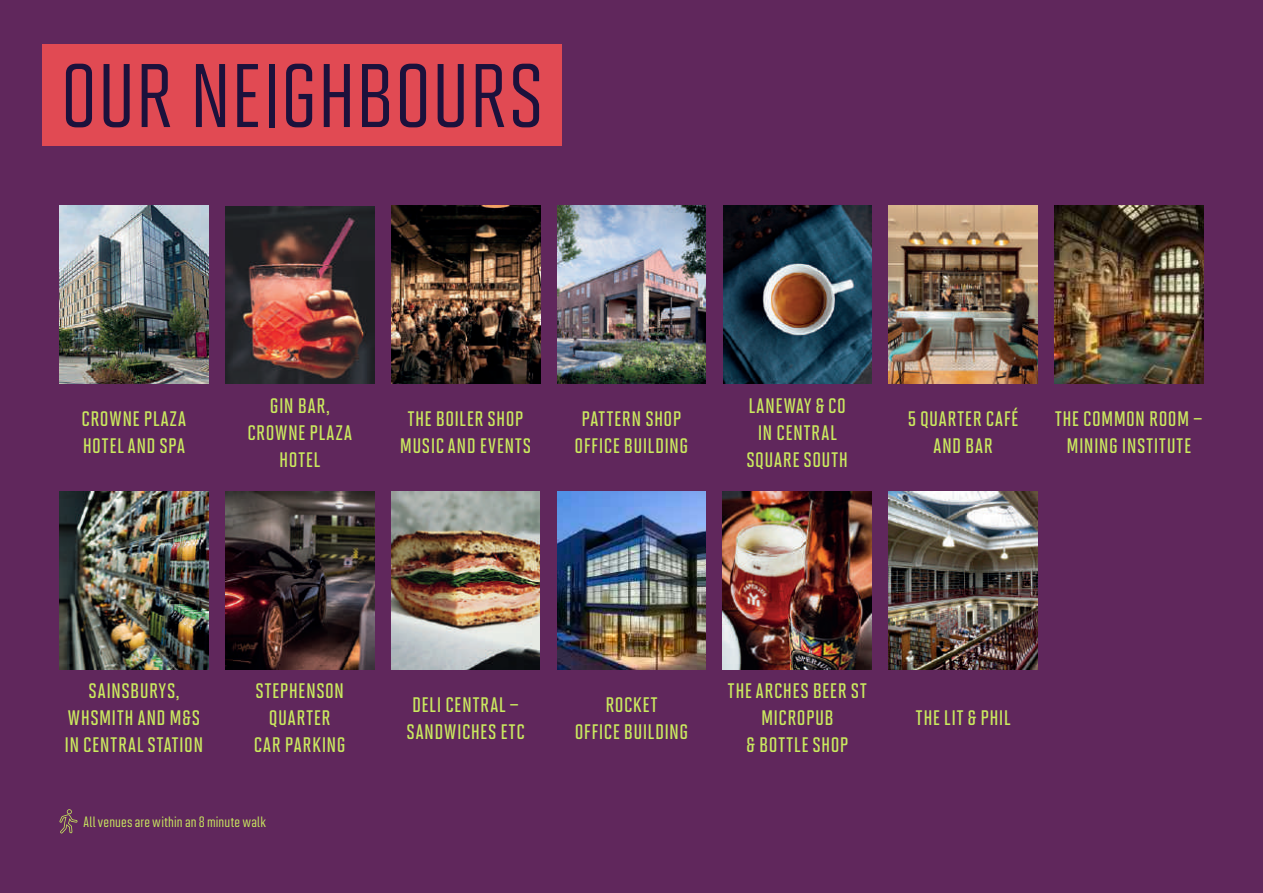
<style>
.page{position:relative;width:1263px;height:893px;background:#60275c}
.page>*{position:absolute;margin:0;border:0;box-sizing:border-box;transform-origin:0 0}
.t1{font:500 90px "Solano Gothic Pro MVB";letter-spacing:-.005em;color:#1c113c}
.t2{font:600 21px/27px "Solano Gothic Pro MVB";letter-spacing:.025em;color:#cae95f;text-align:center}
.t3{font:500 15px "Solano Gothic Pro MVB";letter-spacing:.015em;color:#cae95f}
</style>
<div class="page">
<img style="left:60px;top:206px;width:148px;height:178px">
<img style="left:391px;top:206px;width:149px;height:178px">
<img style="left:889px;top:206px;width:148px;height:178px">
<img style="left:226px;top:206px;width:148px;height:178px">
<img style="left:723px;top:206px;width:149px;height:178px">
<img style="left:1055px;top:206px;width:148px;height:178px">
<img style="left:60px;top:491px;width:148px;height:178px">
<img style="left:391px;top:491px;width:149px;height:178px">
<img style="left:723px;top:491px;width:148px;height:178px">
<img style="left:225px;top:491px;width:149px;height:178px">
<img style="left:557px;top:491px;width:149px;height:178px">
<img style="left:889px;top:491px;width:148px;height:178px">
<svg style="left:60px;top:809px;width:17px;height:24px"></svg>
<div style="left:43px;top:45px;width:519px;height:101px;background:#e14a53"></div>
<img style="left:557px;top:206px;width:149px;height:178px">
<h1 class="t1" style="left:60px;top:39px;width:485px">OUR NEIGHBOURS</h1>
<p class="t2" style="left:247px;top:391px;width:106px">GIN BAR,<br>CROWNE PLAZA<br>HOTEL</p>
<p class="t2" style="left:746px;top:391px;width:103px">LANEWAY &amp; CO<br>IN CENTRAL<br>SQUARE SOUTH</p>
<p class="t2" style="left:82px;top:405px;width:106px;text-align:left">CROWNE PLAZA<br>HOTEL AND SPA</p>
<p class="t2" style="left:400px;top:405px;width:133px">THE BOILER SHOP<br>MUSIC AND EVENTS</p>
<p class="t2" style="left:908px;top:405px;width:112px">5 QUARTER CAFÉ<br>AND BAR</p>
<p class="t2" style="left:575px;top:405px;width:115px">PATTERN SHOP<br>OFFICE BUILDING</p>
<p class="t2" style="left:1055px;top:405px;width:149px">THE COMMON ROOM –<br>MINING INSTITUTE</p>
<p class="t2" style="left:65px;top:677px;width:140px">SAINSBURYS,<br>WHSMITH AND M&amp;S<br>IN CENTRAL STATION</p>
<p class="t2" style="left:254px;top:677px;width:93px">STEPHENSON<br>QUARTER<br>CAR PARKING</p>
<p class="t3" style="left:84px;top:812px;width:184px">All venues are within an 8 minute walk</p>
<p class="t2" style="left:406px;top:690px;width:120px;text-align:left">DELI CENTRAL –<br>SANDWICHES ETC</p>
<p class="t2" style="left:575px;top:690px;width:115px">ROCKET<br>OFFICE BUILDING</p>
<p class="t2" style="left:728px;top:677px;width:140px">THE ARCHES BEER ST<br>MICROPUB<br>&amp; BOTTLE SHOP</p>
<p class="t2" style="left:916px;top:704px;width:96px">THE LIT &amp; PHIL</p>
</div>
